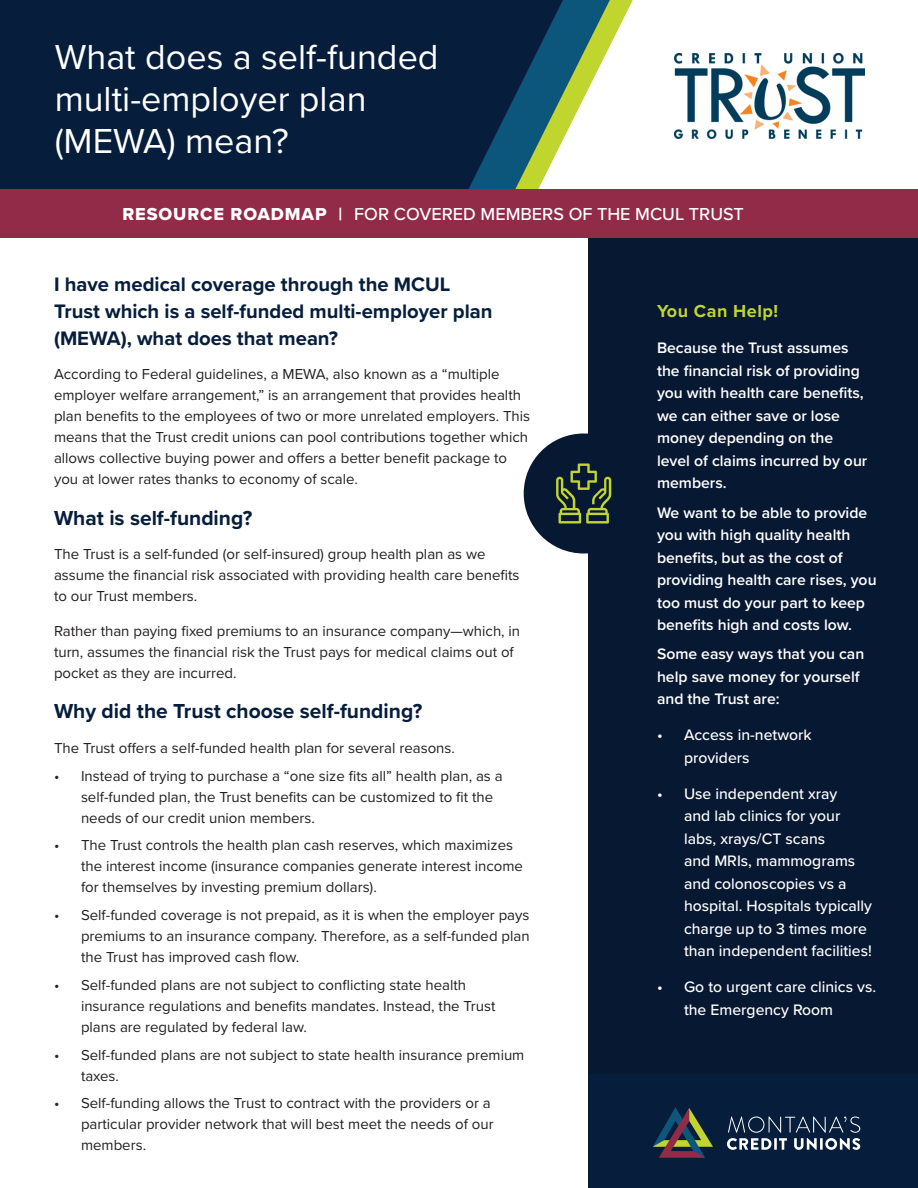
<style>
.page{position:relative;width:918px;height:1188px;background:#fff}
.page>*{position:absolute;margin:0;border:0;box-sizing:border-box;transform-origin:0 0}
.t1{font:36px/42px "Proxima Nova";color:#fff}
.t2{font:700 21px "Proxima Nova";color:#061e3c}
.t3{font:700 20.25px/27px "Proxima Nova";color:#061e3c}
.t4{font:500 18px "Proxima Nova";color:#fff}
.t5{font:700 18px "Proxima Nova";letter-spacing:.03em;color:#c1d52f}
.t6{font:600 15.75px/22.5px "Proxima Nova";color:#fff}
.t7{font:500 15.75px/22.5px "Proxima Nova";color:#fff}
.t8{font:15px/21px "Proxima Nova";color:#231f20}
.s1{font-family:"Proxima Nova Extrabld";font-weight:400}
.s2{font-weight:700}
</style>
<div class="page">
<div style="left:588px;top:238px;width:330px;height:849px;background:#071832"></div>
<div style="left:588px;top:1075px;width:330px;height:113px;background:#061e3c"></div>
<svg style="left:653px;top:1107px;width:60px;height:51px"></svg>
<svg style="left:727px;top:1117px;width:133px;height:33px"></svg>
<div style="left:0;top:189px;width:918px;height:49px;background:#922b48"></div>
<div style="left:0;top:0;width:918px;height:189px;background:#061e3c"></div>
<svg style="left:469px;top:96px;width:46px;height:93px"></svg>
<svg style="left:515px;top:50px;width:23px;height:139px;fill:#0c567c"></svg>
<svg style="left:538px;top:0;width:380px;height:189px;background:#e3ebe3"></svg>
<img style="left:675px;top:54px;width:189px;height:85px">
<div style="left:524px;top:434px;width:120px;height:120px;background:#071832;border-radius:50%"></div>
<svg style="left:556px;top:464px;width:55px;height:60px"></svg>
<p class="t1" style="left:55px;top:34px;width:385px">What does a self-funded multi-employer plan (MEWA) mean?</p>
<p class="t4" style="left:122px;top:201px;width:623px"><span class="s1">RESOURCE ROADMAP</span> <span class="s2">|</span> FOR COVERED MEMBERS OF THE MCUL TRUST</p>
<p class="t3" style="left:54px;top:270px;width:440px">I have medical coverage through the MCUL<br>Trust which is a self-funded multi-employer plan (MEWA), what does that mean?</p>
<p class="t8" style="left:54px;top:363px;width:478px">According to Federal guidelines, a MEWA, also known as a “multiple employer welfare arrangement,” is an arrangement that provides health plan benefits to the employees of two or more unrelated employers. This means that the Trust credit unions can pool contributions together which allows collective buying power and offers a better benefit package to you at lower rates thanks to economy of scale.</p>
<p class="t2" style="left:54px;top:502px;width:200px">What is self-funding?</p>
<p class="t8" style="left:54px;top:543px;width:467px">The Trust is a self-funded (or self-insured) group health plan as we assume the financial risk associated with providing health care benefits to our Trust members.</p>
<p class="t8" style="left:54px;top:620px;width:468px">Rather than paying fixed premiums to an insurance company—which, in turn, assumes the financial risk the Trust pays for medical claims out of pocket as they are incurred.</p>
<p class="t2" style="left:54px;top:696px;width:370px">Why did the Trust choose self-funding?</p>
<p class="t8" style="left:54px;top:737px;width:402px">The Trust offers a self-funded health plan for several reasons.</p>
<p class="t8" style="left:81px;top:765px;width:423px;text-indent:-27px">• Instead of trying to purchase a “one size fits all” health plan, as a self-funded plan, the Trust benefits can be customized to fit the needs of our credit union members.</p>
<p class="t8" style="left:81px;top:834px;width:443px;text-indent:-27px">• The Trust controls the health plan cash reserves, which maximizes the interest income (insurance companies generate interest income for themselves by investing premium dollars).</p>
<p class="t8" style="left:81px;top:904px;width:450px;text-align:justify;text-indent:-27px">• Self-funded coverage is not prepaid, as it is when the employer pays premiums to an insurance company. Therefore, as a self-funded plan the Trust has improved cash flow.</p>
<p class="t8" style="left:81px;top:974px;width:416px;text-indent:-27px">• Self-funded plans are not subject to conflicting state health insurance regulations and benefits mandates. Instead, the Trust plans are regulated by federal law.</p>
<p class="t8" style="left:81px;top:1044px;width:445px;text-indent:-27px">• Self-funded plans are not subject to state health insurance premium taxes.</p>
<p class="t8" style="left:81px;top:1092px;width:414px;text-indent:-27px">• Self-funding allows the Trust to contract with the providers or a particular provider network that will best meet the needs of our members.</p>
<p class="t5" style="left:657px;top:298px;width:123px">You Can Help!</p>
<p class="t6" style="left:657px;top:336px;width:212px">Because the Trust assumes the financial risk of providing you with health care benefits, we can either save or lose money depending on the level of claims incurred by our members.</p>
<p class="t6" style="left:657px;top:501px;width:221px">We want to be able to provide you with high quality health benefits, but as the cost of providing health care rises, you too must do your part to keep benefits high and costs low.</p>
<p class="t6" style="left:657px;top:642px;width:209px">Some easy ways that you can help save money for yourself and the Trust are:</p>
<p class="t7" style="left:684px;top:723px;width:129px;text-indent:-27px">• Access in-network providers</p>
<p class="t7" style="left:684px;top:782px;width:190px;text-indent:-27px">• Use independent xray<br>and lab clinics for your labs, xrays/CT scans<br>and MRIs, mammograms and colonoscopies vs a hospital. Hospitals typically charge up to 3 times more than independent facilities!</p>
<p class="t7" style="left:684px;top:975px;width:194px;text-indent:-27px">• Go to urgent care clinics vs. the Emergency Room</p>
</div>
